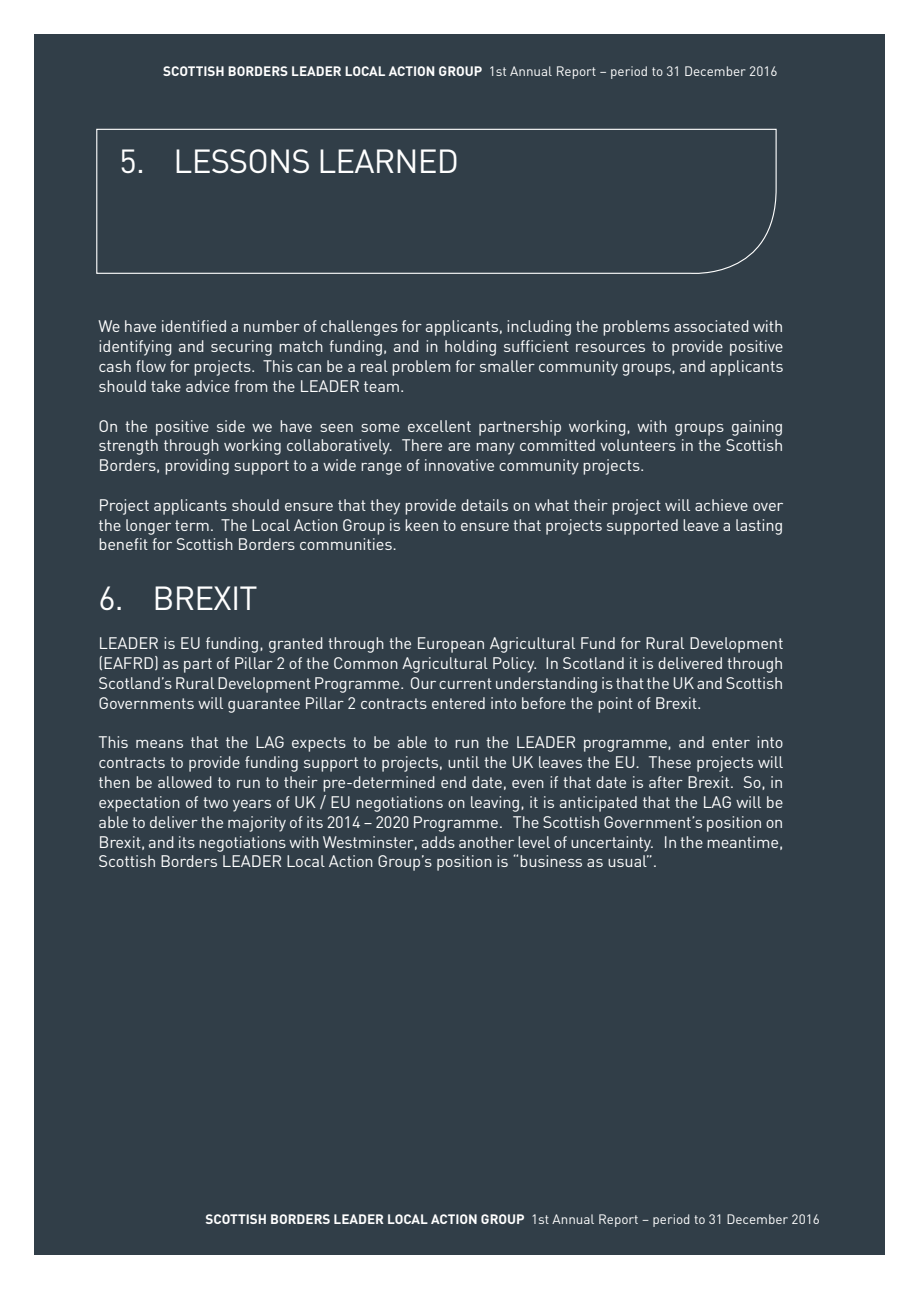
<style>
.page{position:relative;width:919px;height:1289px;background:#fff}
.page>*{position:absolute;margin:0;border:0;box-sizing:border-box;transform-origin:0 0}
.Body_Copy{font:33px "DIN";letter-spacing:-.025em;color:#fff}
.Paragraph_Style_1{font:33px "DIN";letter-spacing:-.025em;color:#fff}
.Paragraph_Style_1-2{font:16.5px/19.8px "DIN";letter-spacing:-.01em;color:#fff;text-align:justify}
.t1{font:13.5px "DIN";color:#fff}
.s1{font-weight:700}
</style>
<div class="page">
<div style="left:34px;top:34px;width:850px;height:1220px;background:#313e48"></div>
<svg style="left:96px;top:128px;width:681px;height:146px"></svg>
<p class="t1" style="left:163px;top:62px;width:615px"><span class="s1">SCOTTISH BORDERS LEADER LOCAL ACTION GROUP</span> 1st Annual Report – period to 31 December 2016</p>
<p class="Body_Copy" style="left:120px;top:141px;width:341px">5. LESSONS LEARNED</p>
<p class="Paragraph_Style_1-2" style="left:99px;top:316px;width:686px">We have identified a number of challenges for applicants, including the problems associated with identifying and securing match funding, and in holding sufficient resources to provide positive cash flow for projects. This can be a real problem for smaller community groups, and applicants should take advice from the LEADER team.</p>
<p class="Paragraph_Style_1-2" style="left:99px;top:415px;width:686px">On the positive side we have seen some excellent partnership working, with groups gaining strength through working collaboratively. There are many committed volunteers in the Scottish Borders, providing support to a wide range of innovative community projects.</p>
<p class="Paragraph_Style_1-2" style="left:99px;top:494px;width:686px">Project applicants should ensure that they provide details on what their project will achieve over the longer term. The Local Action Group is keen to ensure that projects supported leave a lasting benefit for Scottish Borders communities.</p>
<p class="Paragraph_Style_1" style="left:99px;top:577px;width:160px">6. BREXIT</p>
<p class="Paragraph_Style_1-2" style="left:99px;top:633px;width:686px">LEADER is EU funding, granted through the European Agricultural Fund for Rural Development (EAFRD) as part of Pillar 2 of the Common Agricultural Policy. In Scotland it is delivered through Scotland’s Rural Development Programme. Our current understanding is that the UK and Scottish Governments will guarantee Pillar 2 contracts entered into before the point of Brexit.</p>
<p class="Paragraph_Style_1-2" style="left:99px;top:732px;width:686px">This means that the LAG expects to be able to run the LEADER programme, and enter into contracts to provide funding support to projects, until the UK leaves the EU. These projects will then be allowed to run to their pre-determined end date, even if that date is after Brexit. So, in expectation of two years of UK / EU negotiations on leaving, it is anticipated that the LAG will be able to deliver the majority of its 2014 – 2020 Programme. The Scottish Government’s position on Brexit, and its negotiations with Westminster, adds another level of uncertainty. In the meantime, Scottish Borders LEADER Local Action Group’s position is “business as usual”.</p>
<p class="t1" style="left:205px;top:1210px;width:615px"><span class="s1">SCOTTISH BORDERS LEADER LOCAL ACTION GROUP</span> 1st Annual Report – period to 31 December 2016</p>
</div>
